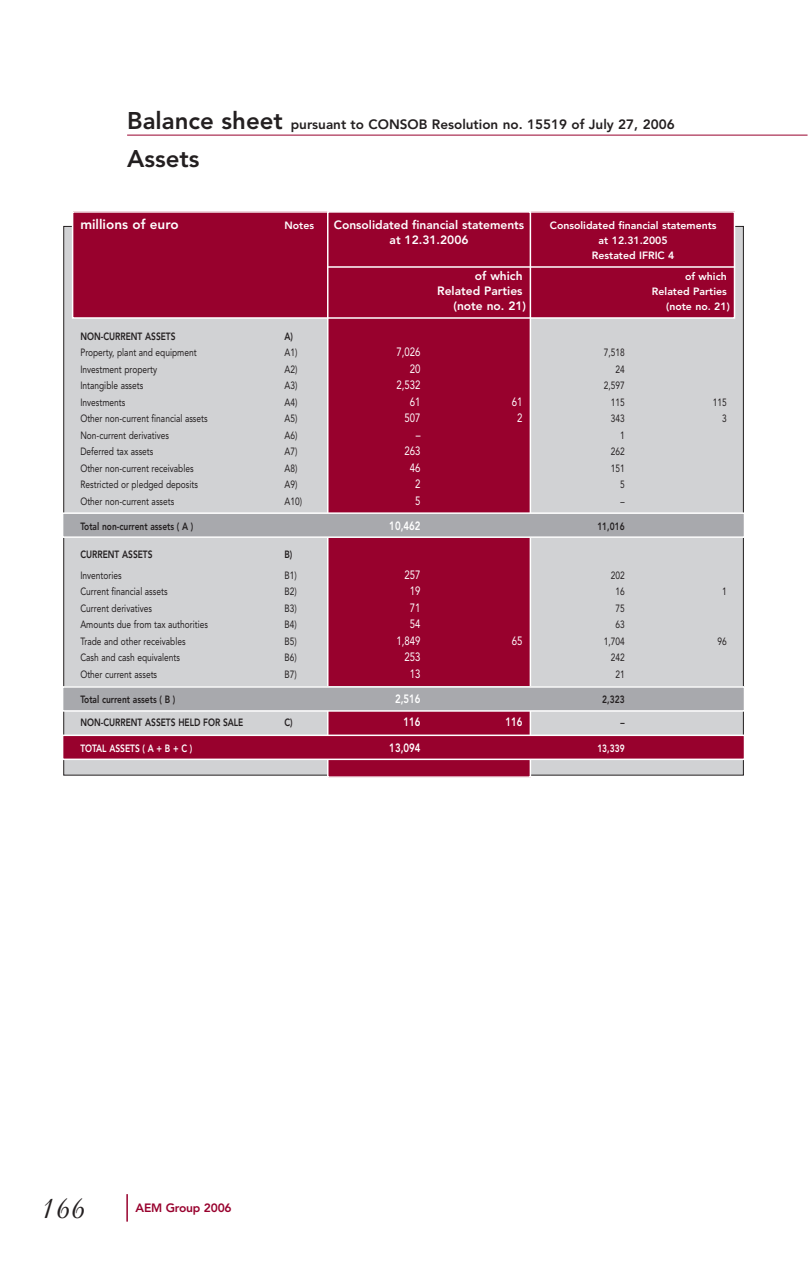
<style>
.page{position:relative;width:808px;height:1263px;background:#fff}
.page>*{position:absolute;margin:0;border:0;box-sizing:border-box;transform-origin:0 0}
.t1{font:33px "Amazone BT";color:#231f20}
.t2{font:800 24px "Avenir";color:#231f20}
.t3{font:800 13.5px "Avenir";color:#231f20}
.t4{font:800 13.5px "Avenir";color:#fff}
.t5{font:800 12px "Avenir";color:#fff}
.t6{font:12px "Avenir";color:#fff;scale:.8 1}
.t7{font:800 12px "Avenir";color:#fff;scale:.8 1}
.t8{font:800 12px "Avenir";letter-spacing:-.02em;color:#98012d}
.t9{font:10.5px "Avenir";color:#231f20;scale:.8 1}
.t10{font:800 10.5px "Avenir";color:#231f20;scale:.8 1}
.t11{font:800 10.5px/15px "Avenir";color:#fff;text-align:center}
.t12{font:800 10.5px "Avenir";color:#fff;scale:.8 1}
.s1{font-size:24px}
</style>
<div class="page">
<hr style="left:126px;top:1194px;width:2px;height:27px;background:#98012d">
<hr style="left:127px;top:135px;width:680px;height:1px;background:#98012d">
<div style="left:64px;top:226px;width:679px;height:549px;background:#d1d2d4"></div>
<div style="left:73px;top:212px;width:661px;height:106px;background:#98012d"></div>
<div style="left:72px;top:211px;width:663px;height:108px;border:2px solid #fff"></div>
<div style="left:328px;top:212px;width:202px;height:565px;background:#98012d"></div>
<div style="left:327px;top:211px;width:204px;height:567px;border:2px solid #fff"></div>
<div style="left:63px;top:513px;width:681px;height:24px;background:#a8a9ad"></div>
<div style="left:62px;top:512px;width:683px;height:26px;border:2px solid #fff"></div>
<div style="left:63px;top:687px;width:681px;height:24px;background:#a8a9ad"></div>
<div style="left:62px;top:686px;width:683px;height:26px;border:2px solid #fff"></div>
<div style="left:63px;top:735px;width:681px;height:24px;background:#98012d"></div>
<div style="left:62px;top:734px;width:683px;height:26px;border:2px solid #fff"></div>
<hr style="left:327px;top:266px;width:408px;height:2px;background:#fff">
<hr style="left:327px;top:317px;width:204px;height:2px;background:#fff">
<p class="t3" style="left:127px;top:119px;width:549px"><span class="s1">Balance sheet</span> pursuant to CONSOB Resolution no. 15519 of July 27, 2006</p>
<h2 class="t2" style="left:127px;top:149px;width:74px">Assets</h2>
<p class="t4" style="left:80px;top:219px;width:100px">millions of euro</p>
<p class="t11" style="left:284px;top:219px;width:31px">Notes</p>
<p class="t5" style="left:334px;top:220px;width:192px">Consolidated financial statements</p>
<p class="t11" style="left:550px;top:219px;width:168px">Consolidated financial statements</p>
<p class="t5" style="left:390px;top:235px;width:80px">at 12.31.2006</p>
<p class="t11" style="left:592px;top:234px;width:84px">at 12.31.2005<br>Restated IFRIC 4</p>
<p class="t5" style="left:475px;top:271px;width:49px">of which</p>
<p class="t11" style="left:685px;top:270px;width:43px">of which</p>
<p class="t5" style="left:437px;top:286px;width:87px">Related Parties</p>
<p class="t11" style="left:652px;top:285px;width:76px">Related Parties</p>
<p class="t5" style="left:453px;top:301px;width:74px">(note no. 21)</p>
<p class="t11" style="left:666px;top:300px;width:65px">(note no. 21)</p>
<p class="t10" style="left:80px;top:332px;width:121px">NON-CURRENT ASSETS</p>
<p class="t10" style="left:284px;top:332px;width:12px">A)</p>
<p class="t9" style="left:80px;top:348px;width:147px">Property, plant and equipment</p>
<p class="t9" style="left:284px;top:348px;width:18px">A1)</p>
<p class="t6" style="left:396px;top:347px;width:32px">7,026</p>
<p class="t9" style="left:604px;top:348px;width:28px">7,518</p>
<p class="t9" style="left:80px;top:365px;width:97px">Investment property</p>
<p class="t9" style="left:284px;top:365px;width:18px">A2)</p>
<p class="t6" style="left:410px;top:364px;width:15px">20</p>
<p class="t9" style="left:615px;top:365px;width:13px">24</p>
<p class="t9" style="left:80px;top:381px;width:80px">Intangible assets</p>
<p class="t9" style="left:284px;top:381px;width:18px">A3)</p>
<p class="t6" style="left:396px;top:380px;width:32px">2,532</p>
<p class="t9" style="left:604px;top:381px;width:28px">2,597</p>
<p class="t9" style="left:80px;top:398px;width:58px">Investments</p>
<p class="t9" style="left:284px;top:398px;width:18px">A4)</p>
<p class="t6" style="left:410px;top:397px;width:15px">61</p>
<p class="t6" style="left:512px;top:397px;width:15px">61</p>
<p class="t9" style="left:611px;top:398px;width:19px">115</p>
<p class="t9" style="left:713px;top:398px;width:19px">115</p>
<p class="t9" style="left:80px;top:414px;width:161px">Other non-current financial assets</p>
<p class="t9" style="left:284px;top:414px;width:18px">A5)</p>
<p class="t6" style="left:404px;top:413px;width:22px">507</p>
<p class="t6" style="left:517px;top:413px;width:8px">2</p>
<p class="t9" style="left:611px;top:414px;width:19px">343</p>
<p class="t9" style="left:722px;top:414px;width:7px">3</p>
<p class="t9" style="left:80px;top:431px;width:112px">Non-current derivatives</p>
<p class="t9" style="left:284px;top:431px;width:18px">A6)</p>
<p class="t6" style="left:416px;top:430px;width:8px">–</p>
<p class="t9" style="left:620px;top:431px;width:7px">1</p>
<p class="t9" style="left:80px;top:447px;width:93px">Deferred tax assets</p>
<p class="t9" style="left:284px;top:447px;width:18px">A7)</p>
<p class="t6" style="left:404px;top:446px;width:22px">263</p>
<p class="t9" style="left:611px;top:447px;width:19px">262</p>
<p class="t9" style="left:80px;top:464px;width:143px">Other non-current receivables</p>
<p class="t9" style="left:284px;top:464px;width:18px">A8)</p>
<p class="t6" style="left:410px;top:463px;width:15px">46</p>
<p class="t9" style="left:611px;top:464px;width:19px">151</p>
<p class="t9" style="left:80px;top:480px;width:149px">Restricted or pledged deposits</p>
<p class="t9" style="left:284px;top:480px;width:18px">A9)</p>
<p class="t6" style="left:415px;top:479px;width:8px">2</p>
<p class="t9" style="left:620px;top:480px;width:7px">5</p>
<p class="t9" style="left:80px;top:497px;width:119px">Other non-current assets</p>
<p class="t9" style="left:284px;top:497px;width:23px">A10)</p>
<p class="t6" style="left:415px;top:496px;width:8px">5</p>
<p class="t9" style="left:620px;top:497px;width:7px">–</p>
<p class="t10" style="left:80px;top:522px;width:143px">Total non-current assets ( A )</p>
<p class="t7" style="left:389px;top:521px;width:41px">10,462</p>
<p class="t10" style="left:597px;top:522px;width:36px">11,016</p>
<p class="t10" style="left:80px;top:550px;width:92px">CURRENT ASSETS</p>
<p class="t10" style="left:284px;top:550px;width:11px">B)</p>
<p class="t9" style="left:80px;top:571px;width:53px">Inventories</p>
<p class="t9" style="left:284px;top:571px;width:17px">B1)</p>
<p class="t6" style="left:404px;top:570px;width:22px">257</p>
<p class="t9" style="left:611px;top:571px;width:19px">202</p>
<p class="t9" style="left:80px;top:587px;width:111px">Current financial assets</p>
<p class="t9" style="left:284px;top:587px;width:17px">B2)</p>
<p class="t6" style="left:410px;top:586px;width:15px">19</p>
<p class="t9" style="left:615px;top:587px;width:13px">16</p>
<p class="t9" style="left:722px;top:587px;width:7px">1</p>
<p class="t9" style="left:80px;top:604px;width:91px">Current derivatives</p>
<p class="t9" style="left:284px;top:604px;width:17px">B3)</p>
<p class="t6" style="left:410px;top:603px;width:15px">71</p>
<p class="t9" style="left:615px;top:604px;width:13px">75</p>
<p class="t9" style="left:80px;top:620px;width:161px">Amounts due from tax authorities</p>
<p class="t9" style="left:284px;top:620px;width:17px">B4)</p>
<p class="t6" style="left:410px;top:619px;width:15px">54</p>
<p class="t9" style="left:615px;top:620px;width:13px">63</p>
<p class="t9" style="left:80px;top:637px;width:133px">Trade and other receivables</p>
<p class="t9" style="left:284px;top:637px;width:17px">B5)</p>
<p class="t6" style="left:396px;top:636px;width:32px">1,849</p>
<p class="t6" style="left:512px;top:636px;width:15px">65</p>
<p class="t9" style="left:604px;top:637px;width:28px">1,704</p>
<p class="t9" style="left:717px;top:637px;width:13px">96</p>
<p class="t9" style="left:80px;top:653px;width:126px">Cash and cash equivalents</p>
<p class="t9" style="left:284px;top:653px;width:17px">B6)</p>
<p class="t6" style="left:404px;top:652px;width:22px">253</p>
<p class="t9" style="left:611px;top:653px;width:19px">242</p>
<p class="t9" style="left:80px;top:670px;width:98px">Other current assets</p>
<p class="t9" style="left:284px;top:670px;width:17px">B7)</p>
<p class="t6" style="left:410px;top:669px;width:15px">13</p>
<p class="t9" style="left:615px;top:670px;width:13px">21</p>
<p class="t10" style="left:80px;top:695px;width:120px">Total current assets ( B )</p>
<p class="t7" style="left:395px;top:694px;width:33px">2,516</p>
<p class="t10" style="left:602px;top:695px;width:29px">2,323</p>
<p class="t10" style="left:80px;top:718px;width:205px">NON-CURRENT ASSETS HELD FOR SALE</p>
<p class="t10" style="left:284px;top:718px;width:12px">C)</p>
<p class="t7" style="left:403px;top:717px;width:23px">116</p>
<p class="t7" style="left:506px;top:717px;width:23px">116</p>
<p class="t10" style="left:620px;top:718px;width:7px">–</p>
<p class="t12" style="left:80px;top:744px;width:142px">TOTAL ASSETS ( A + B + C )</p>
<p class="t7" style="left:389px;top:742px;width:41px">13,094</p>
<p class="t12" style="left:597px;top:744px;width:36px">13,339</p>
<h1 class="t1" style="left:40px;top:1196px;width:47px">166</h1>
<p class="t8" style="left:136px;top:1203px;width:98px">AEM Group 2006</p>
</div>
